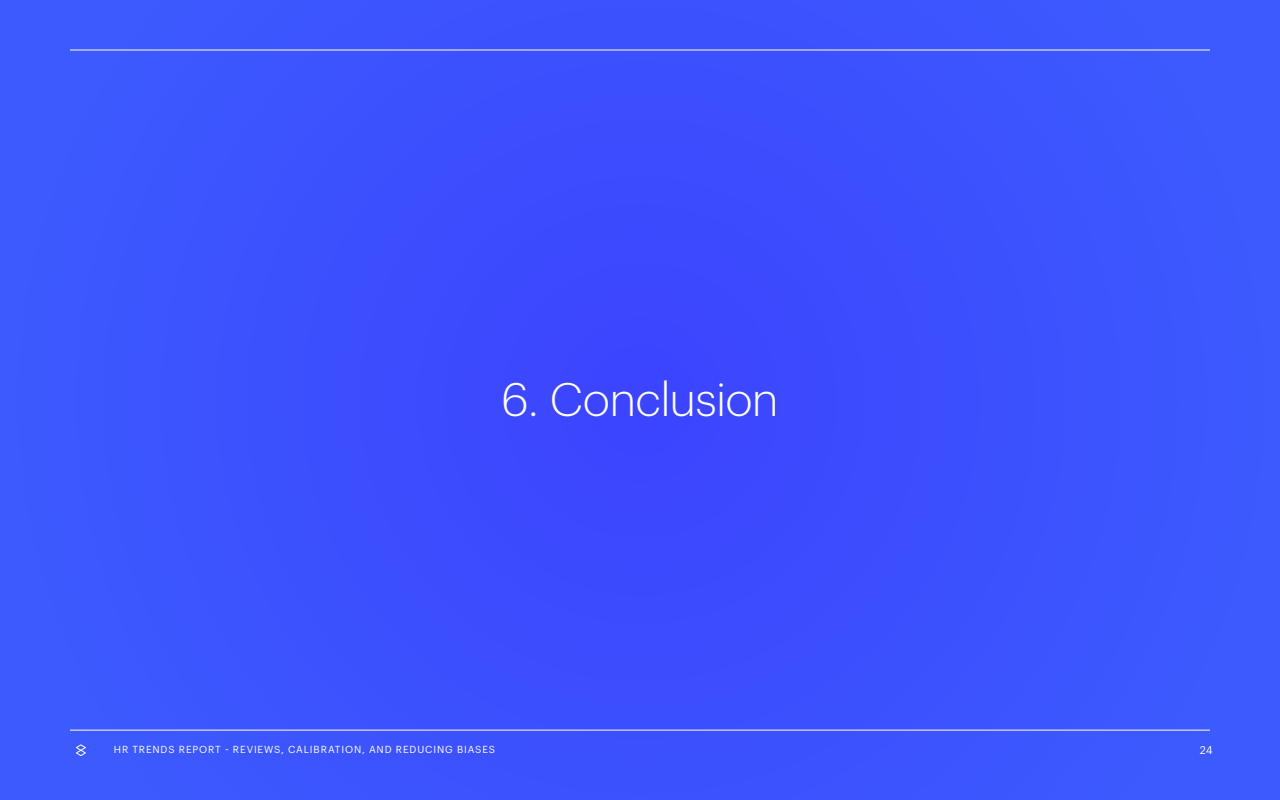
<style>
.page{position:relative;width:1280px;height:800px;background:#3c52fe}
.page>*{position:absolute;margin:0;border:0;box-sizing:border-box;transform-origin:0 0}
.t1{font:300 46px "Graphik";letter-spacing:-.015em;color:#fff}
.t2{font:11px "Graphik";color:#fff}
.t3{font:10px "Graphik";letter-spacing:.09em;color:#fff}
</style>
<div class="page">
<hr style="left:70px;top:50px;width:1140px;height:1px;background:#fff">
<hr style="left:70px;top:730px;width:1140px;height:1px;background:#fff">
<div style="left:71px;top:740px;width:20px;height:20px;background:#3c5afe;border-radius:50%"></div>
<svg style="left:76px;top:744px;width:10px;height:12px"></svg>
<h1 class="t1" style="left:501px;top:366px;width:279px">6. Conclusion</h1>
<p class="t3" style="left:114px;top:742px;width:383px">HR TRENDS REPORT - REVIEWS, CALIBRATION, AND REDUCING BIASES</p>
<p class="t2" style="left:1200px;top:742px;width:14px">24</p>
</div>
